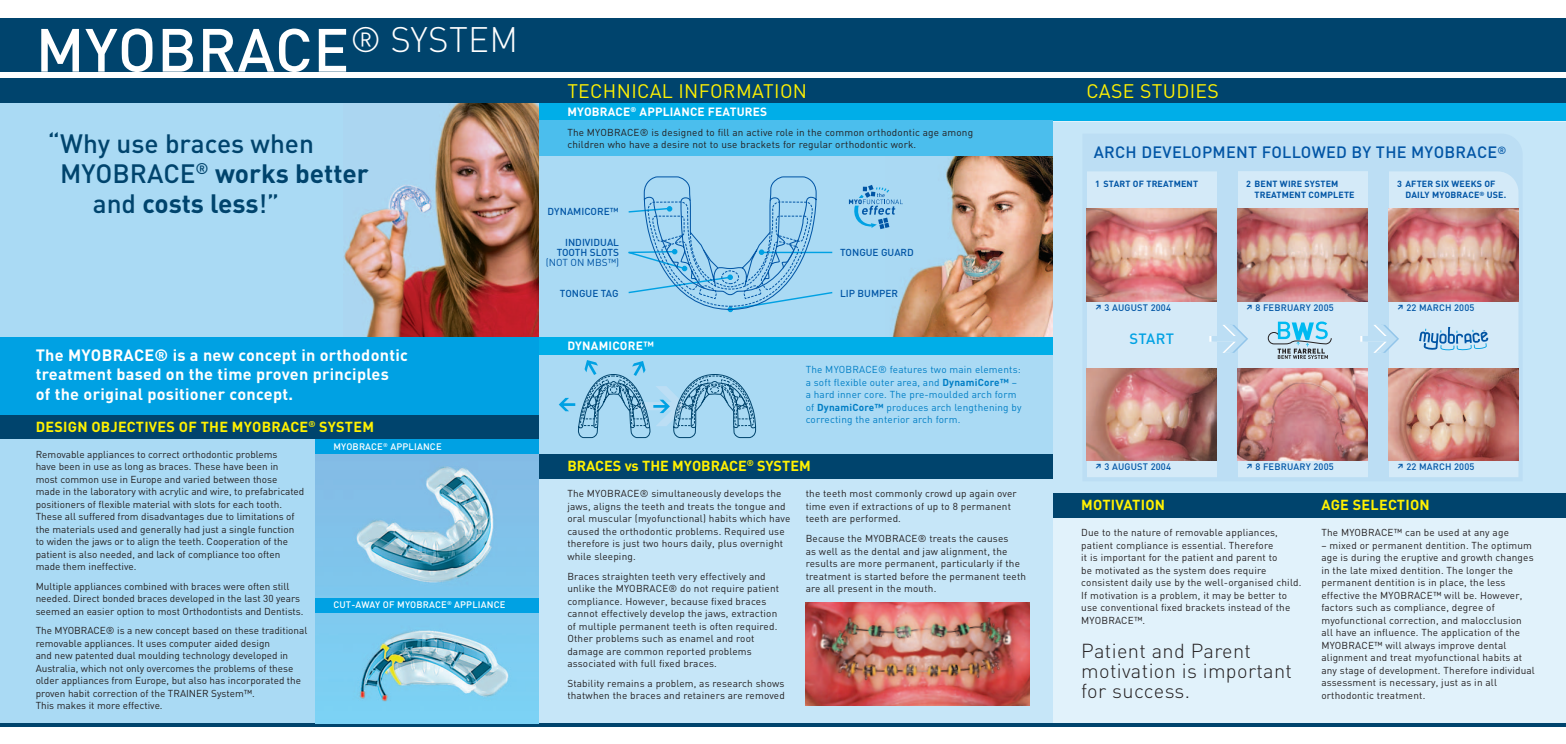
<style>
.page{position:relative;width:1566px;height:744px;background:#fff}
.page>*{position:absolute;margin:0;border:0;box-sizing:border-box;transform-origin:0 0}
.t1{font:500 60px "DIN";letter-spacing:.01em;color:#fff}
.t2{font:700 26.25px "DIN";color:#00446d}
.t3{font:500 26.25px "DIN";color:#00446d}
.t4{font:300 20px/20px "DIN";letter-spacing:.02em;color:#231f20}
.t5{font:19.38px "DIN";letter-spacing:.02em;color:#fff101}
.t6{font:700 16.25px/19.4px "DIN";letter-spacing:.02em;color:#fff}
.t7{font:500 16.25px "DIN";letter-spacing:.015em;color:#0155a5}
.t8{font:500 14.75px "DIN";letter-spacing:.02em;color:#00a1e3}
.t9{font:700 14.38px "DIN";letter-spacing:.02em;color:#fff101}
.t10{font:700 14.38px "DIN";color:#fff101}
.t11{font:700 11.88px "DIN";letter-spacing:.02em;color:#fff}
.t12{font:10px/12.5px "DIN";letter-spacing:.02em;color:#231f20}
.t13{font:10px/12.5px "DIN";color:#231f20}
.t14{font:10px/12.5px "DIN";letter-spacing:.02em;color:#007ec5}
.t15{font:500 10px/10px "DIN";color:#0155a5;text-align:right}
.t16{font:10px "DIN";color:#0155a5}
.t17{font:500 9.38px "DIN";letter-spacing:.02em;color:#0155a5}
.t18{font:500 9.38px "DIN";letter-spacing:.02em;color:#fff}
.t19{font:700 8.88px/11.1px "DIN";letter-spacing:.02em;color:#0155a5}
.s1{font-weight:500}
.s2{font-weight:700}
</style>
<div class="page">
<div style="left:539px;top:78px;width:514px;height:319px;background:#aadaf4"></div>
<div style="left:1053px;top:122px;width:513px;height:377px;background:#c6e6f8"></div>
<svg style="left:1216px;top:172px;width:303px;height:305px;fill:#bcdef4"></svg>
<div style="left:1086px;top:171px;width:130px;height:306px;background:#d4eaf8"></div>
<div style="left:1388px;top:171px;width:130px;height:306px;background:#d4eaf8"></div>
<div style="left:1237px;top:171px;width:130px;height:306px;background:#d4eaf8"></div>
<img style="left:1086px;top:368px;width:130px;height:92px">
<img style="left:1086px;top:209px;width:130px;height:92px">
<img style="left:1237px;top:209px;width:130px;height:92px">
<img style="left:1388px;top:209px;width:130px;height:92px">
<svg style="left:1267px;top:321px;width:65px;height:38px"></svg>
<svg style="left:1360px;top:325px;width:39px;height:28px"></svg>
<svg style="left:1209px;top:325px;width:39px;height:28px"></svg>
<img style="left:1388px;top:368px;width:130px;height:92px">
<img style="left:1237px;top:368px;width:130px;height:92px">
<svg style="left:1419px;top:327px;width:69px;height:24px"></svg>
<div style="left:1053px;top:493px;width:513px;height:234px;background:#e1f2fb"></div>
<div style="left:528px;top:447px;width:525px;height:280px;background:#c6e6f8"></div>
<div style="left:0;top:18px;width:1566px;height:53px;background:#00446d"></div>
<div style="left:0;top:78px;width:539px;height:319px;background:#aadaf4"></div>
<img style="left:343px;top:103px;width:196px;height:234px">
<div style="left:0;top:337px;width:539px;height:110px;background:#00a1e3"></div>
<div style="left:1053px;top:493px;width:513px;height:25px;background:#00446d"></div>
<div style="left:539px;top:103px;width:1027px;height:18px;background:#00aee8"></div>
<div style="left:539px;top:121px;width:514px;height:35px;background:#4bbeed"></div>
<div style="left:0;top:415px;width:539px;height:25px;background:#00446d"></div>
<div style="left:528px;top:454px;width:525px;height:25px;background:#00446d"></div>
<div style="left:0;top:440px;width:539px;height:287px;background:#aadaf4"></div>
<div style="left:539px;top:344px;width:514px;height:110px;background:#aadaf4"></div>
<svg style="left:559px;top:360px;width:197px;height:78px"></svg>
<hr style="left:0;top:723px;width:1566px;height:4px;background:#00446d">
<div style="left:0;top:78px;width:1566px;height:25px;background:#00446d"></div>
<div style="left:539px;top:337px;width:514px;height:18px;background:#00aee8"></div>
<img style="left:892px;top:156px;width:161px;height:181px">
<svg style="left:628px;top:176px;width:205px;height:136px"></svg>
<svg style="left:849px;top:185px;width:54px;height:44px"></svg>
<img style="left:316px;top:454px;width:223px;height:269px">
<div style="left:316px;top:440px;width:223px;height:14px;background:#00a1e3"></div>
<div style="left:316px;top:598px;width:223px;height:14px;background:#00a1e3"></div>
<img style="left:805px;top:603px;width:225px;height:102px">
<h1 class="t1" style="left:36px;top:12px;width:484px">MYOBRACE<sup>®</sup> <sup>SYSTEM</sup></h1>
<h2 class="t3" style="left:48px;top:127px;width:268px">“ Why use braces when</h2>
<h2 class="t2" style="left:60px;top:156px;width:310px"><span class="s1">MYOBRACE</span><sup>®</sup> works better</h2>
<h2 class="t2" style="left:93px;top:186px;width:188px"><span class="s1">and</span> costs less<span class="s1">!”</span></h2>
<h3 class="t6" style="left:36px;top:345px;width:374px">The MYOBRACE® is a new concept in orthodontic treatment based on the time proven principles<br>of the original positioner concept.</h3>
<h3 class="t9" style="left:36px;top:417px;width:340px">DESIGN OBJECTIVES OF THE MYOBRACE<sup>®</sup> SYSTEM</h3>
<p class="t13" style="left:36px;top:448px;width:270px">Removable appliances to correct orthodontic problems<br>have been in use as long as braces. These have been in<br>most common use in Europe and varied between those made in the laboratory with acrylic and wire, to prefabricated positioners of flexible material with slots for each tooth.<br>These all suffered from disadvantages due to limitations of the materials used and generally had just a single function to widen the jaws or to align the teeth. Cooperation of the patient is also needed, and lack of compliance too often made them ineffective.</p>
<p class="t13" style="left:36px;top:580px;width:269px">Multiple appliances combined with braces were often still needed. Direct bonded braces developed in the last 30 years seemed an easier option to most Orthodontists and Dentists.</p>
<p class="t13" style="left:36px;top:624px;width:273px">The MYOBRACE® is a new concept based on these traditional removable appliances. It uses computer aided design<br>and new patented dual moulding technology developed in Australia, which not only overcomes the problems of these older appliances from Europe, but also has incorporated the proven habit correction of the TRAINER System™.<br>This makes it more effective.</p>
<p class="t18" style="left:333px;top:441px;width:110px">MYOBRACE<sup>®</sup> APPLIANCE</p>
<p class="t18" style="left:333px;top:599px;width:174px">CUT-AWAY OF MYOBRACE<sup>®</sup> APPLIANCE</p>
<h3 class="t5" style="left:567px;top:78px;width:241px">TECHNICAL INFORMATION</h3>
<h3 class="t5" style="left:590px;top:78px;width:38px">XT ?</h3>
<p class="t11" style="left:567px;top:104px;width:201px">MYOBRACE<sup>®</sup> APPLIANCE FEATURES</p>
<p class="t12" style="left:567px;top:126px;width:407px">The MYOBRACE® is designed to fill an active role in the common orthodontic age among children who have a desire not to use brackets for regular orthodontic work.</p>
<p class="t15" style="left:547px;top:206px;width:72px">DYNAMICORE™</p>
<p class="t15" style="left:557px;top:237px;width:64px">INDIVIDUAL<br>TOOTH SLOTS</p>
<p class="t16" style="left:546px;top:256px;width:75px">(NOT ON MBS™)</p>
<p class="t15" style="left:560px;top:288px;width:60px">TONGUE TAG</p>
<p class="t11" style="left:567px;top:338px;width:88px">DYNAMICORE™</p>
<p class="t15" style="left:840px;top:247px;width:75px">TONGUE GUARD</p>
<p class="t15" style="left:840px;top:288px;width:59px">LIP BUMPER</p>
<p class="t14" style="left:805px;top:363px;width:217px">The MYOBRACE® features two main elements: a soft flexible outer area, and <span class="s2">DynamiCore™</span> – a hard inner core. The pre-moulded arch form of <span class="s2">DynamiCore™</span> produces arch lengthening by correcting the anterior arch form.</p>
<h3 class="t10" style="left:567px;top:456px;width:245px">BRACES vs THE MYOBRACE<sup>®</sup> SYSTEM</h3>
<p class="t12" style="left:567px;top:487px;width:224px">The MYOBRACE® simultaneously develops the jaws, aligns the teeth and treats the tongue and oral muscular (myofunctional) habits which have caused the orthodontic problems. Required use therefore is just two hours daily, plus overnight while sleeping.</p>
<p class="t12" style="left:567px;top:569px;width:213px">Braces straighten teeth very effectively and unlike the MYOBRACE® do not require patient compliance. However, because fixed braces cannot effectively develop the jaws, extraction of multiple permanent teeth is often required.<br>Other problems such as enamel and root damage are common reported problems associated with full fixed braces.</p>
<p class="t12" style="left:567px;top:676px;width:219px">Stability remains a problem, as research shows thatwhen the braces and retainers are removed</p>
<p class="t12" style="left:805px;top:487px;width:212px">the teeth most commonly crowd up again over time even if extractions of up to 8 permanent teeth are performed.</p>
<p class="t12" style="left:805px;top:532px;width:222px">Because the MYOBRACE® treats the causes<br>as well as the dental and jaw alignment, the results are more permanent, particularly if the treatment is started before the permanent teeth are all present in the mouth.</p>
<h3 class="t5" style="left:1086px;top:78px;width:134px">CASE STUDIES</h3>
<h3 class="t7" style="left:1093px;top:142px;width:414px">ARCH DEVELOPMENT FOLLOWED BY THE MYOBRACE<sup>®</sup></h3>
<p class="t19" style="left:1095px;top:178px;width:104px">1 START OF TREATMENT</p>
<p class="t19" style="left:1254px;top:178px;width:102px;text-indent:-8px">2 BENT WIRE SYSTEM<br>TREATMENT COMPLETE</p>
<p class="t19" style="left:1405px;top:178px;width:102px;text-indent:-8px">3 AFTER SIX WEEKS OF<br>DAILY MYOBRACE<sup>®</sup> USE.</p>
<p class="t17" style="left:1095px;top:301px;width:77px"><sup>≥</sup> 3 AUGUST 2004</p>
<p class="t17" style="left:1246px;top:301px;width:89px"><sup>≥</sup> 8 FEBRUARY 2005</p>
<p class="t17" style="left:1397px;top:301px;width:79px"><sup>≥</sup> 22 MARCH 2005</p>
<h3 class="t8" style="left:1129px;top:330px;width:46px">START</h3>
<p class="t17" style="left:1095px;top:460px;width:77px"><sup>≥</sup> 3 AUGUST 2004</p>
<p class="t17" style="left:1246px;top:460px;width:89px"><sup>≥</sup> 8 FEBRUARY 2005</p>
<p class="t17" style="left:1397px;top:460px;width:79px"><sup>≥</sup> 22 MARCH 2005</p>
<h3 class="t9" style="left:1081px;top:495px;width:85px">MOTIVATION</h3>
<h3 class="t9" style="left:1321px;top:495px;width:110px">AGE SELECTION</h3>
<p class="t12" style="left:1081px;top:526px;width:222px">Due to the nature of removable appliances, patient compliance is essential. Therefore<br>it is important for the patient and parent to<br>be motivated as the system does require consistent daily use by the well-organised child.<br>If motivation is a problem, it may be better to use conventional fixed brackets instead of the MYOBRACE™.</p>
<h3 class="t4" style="left:1081px;top:641px;width:212px">Patient and Parent motivation is important for success.</h3>
<p class="t12" style="left:1321px;top:526px;width:189px">The MYOBRACE™ can be used at any age</p>
<p class="t12" style="left:1321px;top:539px;width:215px">– mixed or permanent dentition. The optimum age is during the eruptive and growth changes in the late mixed dentition. The longer the permanent dentition is in place, the less effective the MYOBRACE™ will be. However, factors such as compliance, degree of myofunctional correction, and malocclusion all have an influence. The application of the MYOBRACE™ will always improve dental alignment and treat myofunctional habits at any stage of development. Therefore individual assessment is necessary, just as in all orthodontic treatment.</p>
</div>
